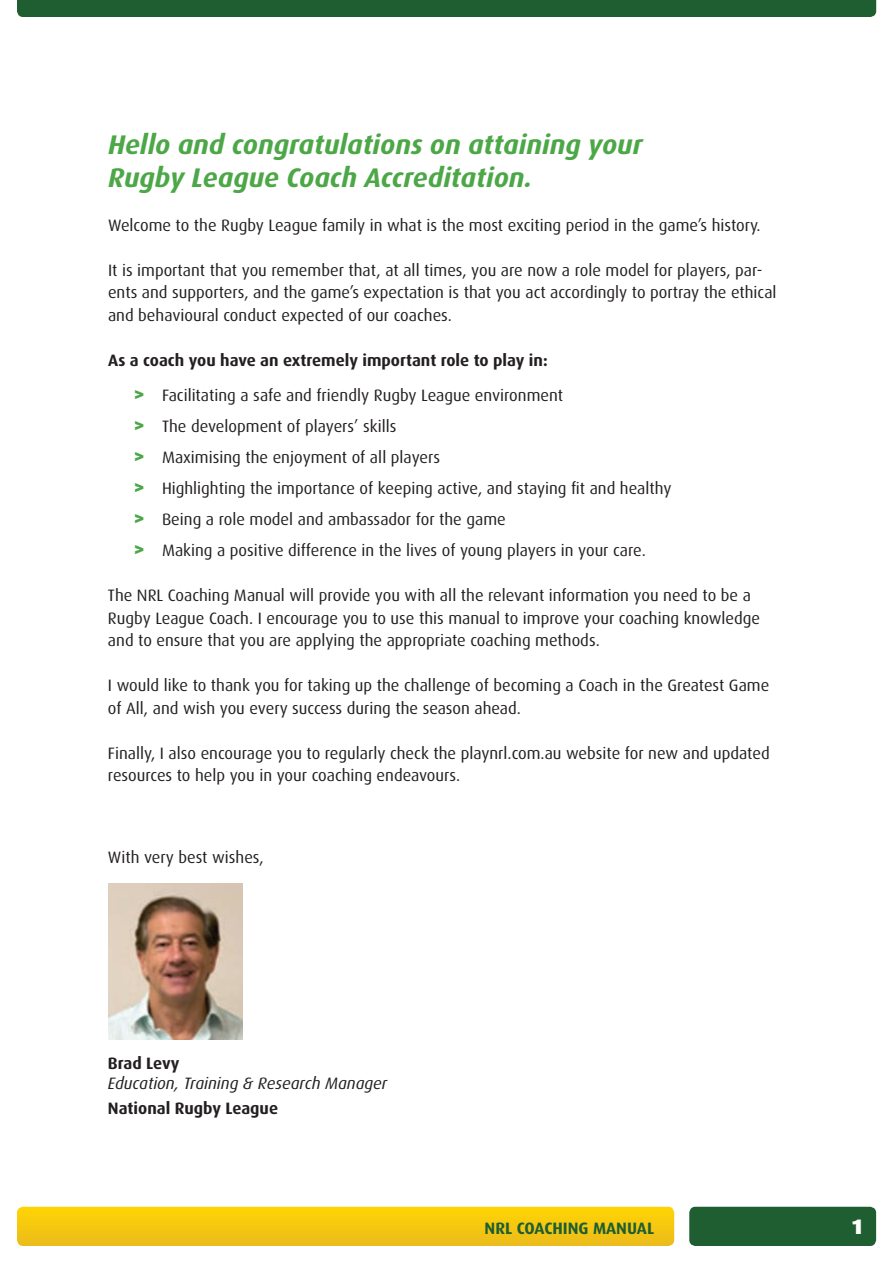
<style>
.page{position:relative;width:893px;height:1263px;background:#fff}
.page>*{position:absolute;margin:0;border:0;box-sizing:border-box;transform-origin:0 0}
.t1{font:italic 700 27px/33px "Dax";color:#4ca747}
.t2{font:900 21px "Dax";color:#fff}
.t3{font:16.5px/22.5px "Dax";color:#231f20}
.t4{font:italic 16.5px "Dax";color:#231f20}
.t5{font:700 16.5px "Dax";color:#231f20}
.t6{font:700 16.5px "Dax";color:#1e5e31}
.s1{font-weight:700}
.s2{font-weight:900;font-size:19.5px;color:#4ca747}
</style>
<div class="page">
<div style="left:689px;top:1207px;width:187px;height:39px;background:#1e5e31;border-radius:6px"></div>
<div style="left:17px;top:1207px;width:657px;height:39px;background:#f5c80f;border-radius:6px"></div>
<div style="left:17px;top:0;width:859px;height:17px;background:#1e5e31"></div>
<img style="left:108px;top:883px;width:135px;height:156px">
<h1 class="t1" style="left:108px;top:128px;width:536px">Hello and congratulations on attaining your<br>Rugby League Coach Accreditation.</h1>
<p class="t3" style="left:108px;top:214px;width:654px">Welcome to the Rugby League family in what is the most exciting period in the game’s history.</p>
<p class="t3" style="left:108px;top:259px;width:670px">It is important that you remember that, at all times, you are now a role model for players, par&shy;ents and supporters, and the game’s expectation is that you act accordingly to portray the ethical and behavioural conduct expected of our coaches.</p>
<p class="t3" style="left:134px;top:343px;width:431px;line-height:35.2px;text-indent:-26px"><span class="s1">As a coach you have an extremely important role to play in: </span><span class="s2">&gt;</span> Facilitating a safe and friendly Rugby League environment</p>
<p class="t3" style="left:134px;top:411px;width:539px;line-height:31px"><span class="s2">&gt;</span> The development of players’ skills<br><span class="s2">&gt;</span> Maximising the enjoyment of all players<br><span class="s2">&gt;</span> Highlighting the importance of keeping active, and staying fit and healthy <span class="s2">&gt;</span> Being a role model and ambassador for the game<br><span class="s2">&gt;</span> Making a positive difference in the lives of young players in your care.</p>
<p class="t3" style="left:108px;top:584px;width:654px">The NRL Coaching Manual will provide you with all the relevant information you need to be a<br>Rugby League Coach. I encourage you to use this manual to improve your coaching knowledge and to ensure that you are applying the appropriate coaching methods.</p>
<p class="t3" style="left:108px;top:674px;width:663px">I would like to thank you for taking up the challenge of becoming a Coach in the Greatest Game of All, and wish you every success during the season ahead.</p>
<p class="t3" style="left:108px;top:742px;width:663px">Finally, I also encourage you to regularly check the playnrl.com.au website for new and updated resources to help you in your coaching endeavours.</p>
<p class="t3" style="left:108px;top:846px;width:157px">With very best wishes,</p>
<p class="t5" style="left:108px;top:1054px;width:73px">Brad Levy</p>
<p class="t4" style="left:108px;top:1074px;width:281px">Education, Training &amp; Research Manager</p>
<p class="t5" style="left:108px;top:1099px;width:172px">National Rugby League</p>
<p class="t6" style="left:485px;top:1218px;width:171px">NRL COACHING MANUAL</p>
<p class="t2" style="left:851px;top:1215px;width:14px">1</p>
</div>
